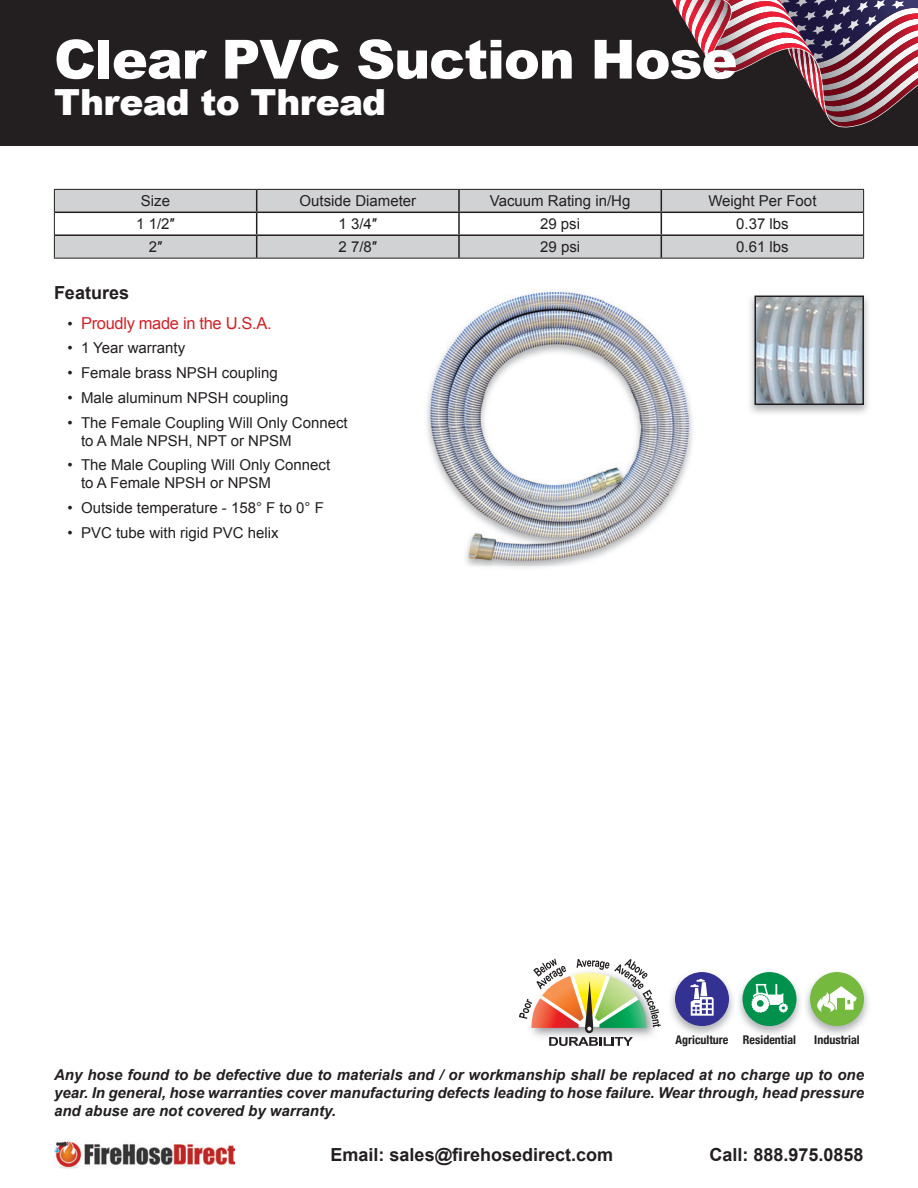
<style>
.page{position:relative;width:918px;height:1188px;background:#fff}
.page>*{position:absolute;margin:0;border:0;box-sizing:border-box;transform-origin:0 0}
.t1{font:900 54px "Arial";letter-spacing:-.02em;color:#fff}
.t2{font:900 36px "Arial";letter-spacing:-.02em;color:#fff}
.t3{font:700 18px "Arial";color:#231f20}
.t4{font:16.5px "Arial";letter-spacing:-.02em;color:#d1232a}
.t5{font:15px/18px "Arial";color:#231f20}
.t6{font:italic 700 15px/18px "Arial";color:#231f20;text-align:justify}
.t7{font:700 condensed 12px "Helvetica Neue";color:#231f20}
.s1{font-size:15px;color:#231f20}
</style>
<div class="page">
<img style="left:54px;top:1140px;width:180px;height:29px">
<div style="left:0;top:0;width:918px;height:146px;background:#231f20"></div>
<svg style="left:671px;top:0;width:247px;height:128px"></svg>
<svg style="left:55px;top:190px;width:808px;height:68px;fill:#d1d2d4"></svg>
<hr style="left:54px;top:189px;width:203px;height:1px;background:#231f20">
<hr style="left:257px;top:189px;width:202px;height:1px;background:#231f20">
<hr style="left:459px;top:189px;width:202px;height:1px;background:#231f20">
<hr style="left:661px;top:189px;width:203px;height:1px;background:#231f20">
<svg style="left:54px;top:190px;width:1px;height:68px"></svg>
<svg style="left:863px;top:190px;width:1px;height:68px"></svg>
<hr style="left:54px;top:258px;width:203px;height:1px;background:#231f20">
<hr style="left:257px;top:258px;width:202px;height:1px;background:#231f20">
<hr style="left:459px;top:258px;width:202px;height:1px;background:#231f20">
<hr style="left:661px;top:258px;width:203px;height:1px;background:#231f20">
<hr style="left:458px;top:190px;width:2px;height:22px;background:#231f20">
<hr style="left:55px;top:212px;width:202px;height:1px;background:#231f20">
<hr style="left:257px;top:212px;width:202px;height:1px;background:#231f20">
<hr style="left:459px;top:212px;width:202px;height:1px;background:#231f20">
<hr style="left:458px;top:213px;width:2px;height:21px;background:#231f20">
<hr style="left:661px;top:212px;width:202px;height:1px;background:#231f20">
<hr style="left:55px;top:234px;width:202px;height:2px;background:#231f20">
<hr style="left:257px;top:234px;width:202px;height:2px;background:#231f20">
<svg style="left:256px;top:190px;width:1px;height:68px"></svg>
<hr style="left:459px;top:234px;width:202px;height:2px;background:#231f20">
<hr style="left:458px;top:236px;width:2px;height:22px;background:#231f20">
<hr style="left:661px;top:234px;width:202px;height:2px;background:#231f20">
<svg style="left:661px;top:190px;width:1px;height:68px"></svg>
<img style="left:670px;top:972px;width:199px;height:63px">
<div style="left:675px;top:972px;width:54px;height:54px;background:#333191;border-radius:27px"></div>
<svg style="left:690px;top:979px;width:24px;height:37px"></svg>
<div style="left:810px;top:972px;width:54px;height:54px;background:#75b93f;border-radius:27px"></div>
<svg style="left:811px;top:986px;width:46px;height:26px"></svg>
<img style="left:803px;top:972px;width:1px;height:63px">
<svg style="left:742px;top:972px;width:54px;height:54px"></svg>
<svg style="left:751px;top:984px;width:37px;height:29px"></svg>
<svg style="left:519px;top:959px;width:142px;height:87px"></svg>
<img style="left:427px;top:333px;width:266px;height:235px">
<img style="left:459px;top:290px;width:192px;height:43px">
<img style="left:750px;top:295px;width:118px;height:119px">
<img style="left:757px;top:299px;width:104px;height:103px">
<div style="left:754px;top:296px;width:110px;height:109px;border:2px solid #231f20"></div>
<h1 class="t1" style="left:54px;top:20px;width:685px">Clear PVC Suction Hose</h1>
<h2 class="t2" style="left:54px;top:76px;width:334px">Thread to Thread</h2>
<p class="t5" style="left:141px;top:192px;width:31px">Size</p>
<p class="t5" style="left:299px;top:192px;width:118px">Outside Diameter</p>
<p class="t5" style="left:490px;top:192px;width:142px">Vacuum Rating in/Hg</p>
<p class="t5" style="left:708px;top:192px;width:110px">Weight Per Foot</p>
<p class="t5" style="left:136px;top:215px;width:40px">1 1/2″</p>
<p class="t5" style="left:339px;top:215px;width:40px">1 3/4″</p>
<p class="t5" style="left:540px;top:215px;width:42px">29 psi</p>
<p class="t5" style="left:736px;top:215px;width:54px">0.37 lbs</p>
<p class="t5" style="left:149px;top:238px;width:15px">2″</p>
<p class="t5" style="left:339px;top:238px;width:40px">2 7/8″</p>
<p class="t5" style="left:540px;top:238px;width:42px">29 psi</p>
<p class="t5" style="left:736px;top:238px;width:54px">0.61 lbs</p>
<p class="t3" style="left:54px;top:281px;width:77px">Features</p>
<p class="t4" style="left:68px;top:312px;width:206px"><span class="s1">•</span> Proudly made in the U.S.A.</p>
<p class="t5" style="left:68px;top:339px;width:119px">• 1 Year warranty</p>
<p class="t5" style="left:68px;top:364px;width:212px">• Female brass NPSH coupling</p>
<p class="t5" style="left:68px;top:389px;width:223px">• Male aluminum NPSH coupling</p>
<p class="t5" style="left:81px;top:413px;width:268px;text-indent:-14px">• The Female Coupling Will Only Connect to A Male NPSH, NPT or NPSM</p>
<p class="t5" style="left:81px;top:456px;width:251px;text-indent:-14px">• The Male Coupling Will Only Connect to A Female NPSH or NPSM</p>
<p class="t5" style="left:68px;top:499px;width:258px">• Outside temperature - 158° F to 0° F</p>
<p class="t5" style="left:68px;top:524px;width:213px">• PVC tube with rigid PVC helix</p>
<p class="t7" style="left:675px;top:1030px;width:122px">Agriculture Residential</p>
<p class="t7" style="left:814px;top:1030px;width:47px">Industrial</p>
<p class="t6" style="left:54px;top:1066px;width:812px">Any hose found to be defective due to materials and / or workmanship shall be replaced at no charge up to one year. In general, hose warranties cover manufacturing defects leading to hose failure. Wear through, head pressure and abuse are not covered by warranty.</p>
<p class="t3" style="left:331px;top:1143px;width:284px">Email: sales@firehosedirect.com</p>
<p class="t3" style="left:710px;top:1143px;width:156px">Call: 888.975.0858</p>
</div>
